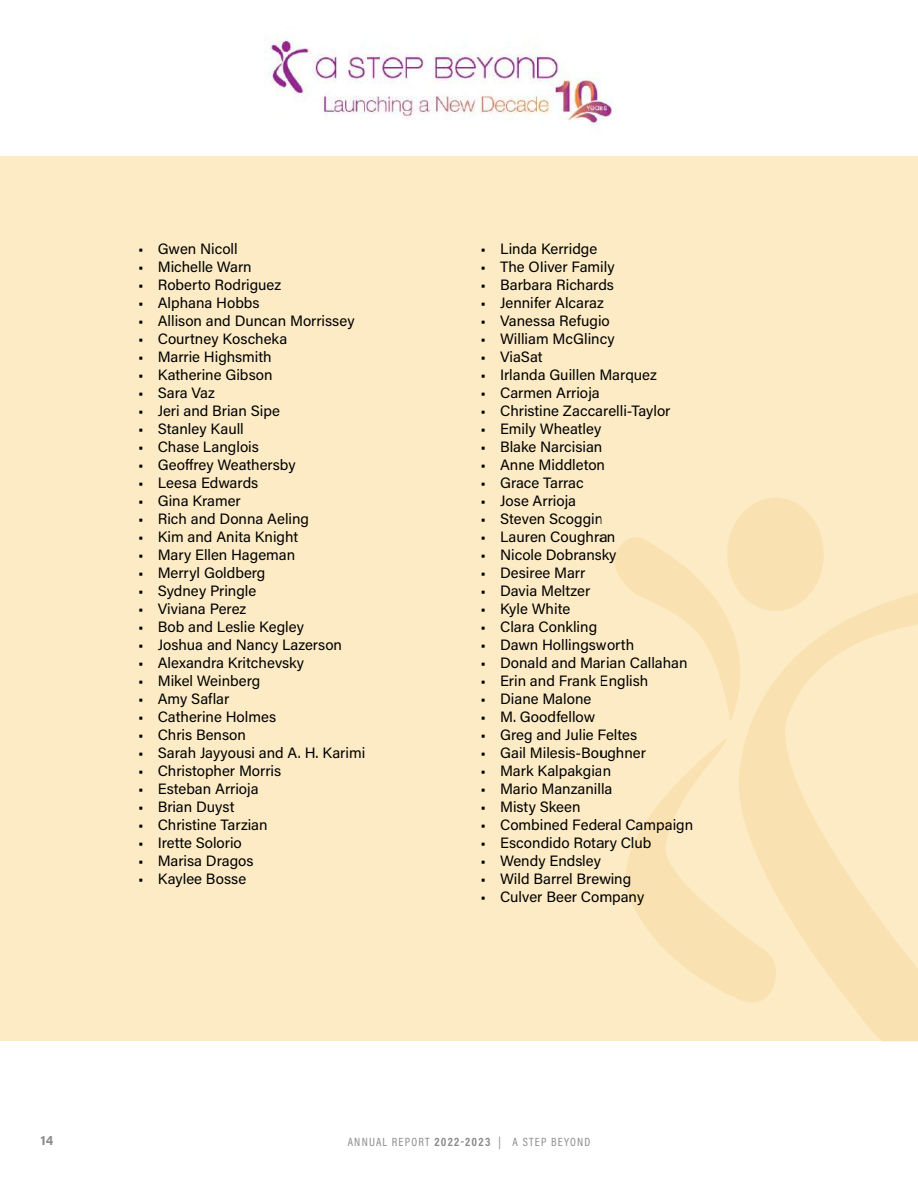
<style>
.page{position:relative;width:918px;height:1188px;background:#fff}
.page>*{position:absolute;margin:0;border:0;box-sizing:border-box;transform-origin:0 0}
.t1{font:15px "Acumin Pro";color:#000}
.t2{font:700 13.5px "Acumin Pro";color:#8c8b8b}
.t3{font:12px "Acumin Pro Cond";letter-spacing:.1em;color:#8c8b8b}
.s1{font-weight:700}
</style>
<div class="page">
<img style="left:264px;top:36px;width:349px;height:91px">
<div style="left:0;top:156px;width:918px;height:885px;background:#fcebc5"></div>
<svg style="left:615px;top:498px;width:303px;height:543px"></svg>
<p class="t1" style="left:138px;top:238px;width:101px">• Gwen Nicoll</p>
<p class="t1" style="left:138px;top:256px;width:115px">• Michelle Warn</p>
<p class="t1" style="left:138px;top:274px;width:145px">• Roberto Rodriguez</p>
<p class="t1" style="left:138px;top:292px;width:123px">• Alphana Hobbs</p>
<p class="t1" style="left:138px;top:310px;width:218px">• Allison and Duncan Morrissey</p>
<p class="t1" style="left:138px;top:328px;width:151px">• Courtney Koscheka</p>
<p class="t1" style="left:138px;top:346px;width:135px">• Marrie Highsmith</p>
<p class="t1" style="left:138px;top:364px;width:136px">• Katherine Gibson</p>
<p class="t1" style="left:138px;top:382px;width:78px">• Sara Vaz</p>
<p class="t1" style="left:138px;top:400px;width:143px">• Jeri and Brian Sipe</p>
<p class="t1" style="left:138px;top:418px;width:107px">• Stanley Kaull</p>
<p class="t1" style="left:138px;top:436px;width:122px">• Chase Langlois</p>
<p class="t1" style="left:138px;top:454px;width:159px">• Geoffrey Weathersby</p>
<p class="t1" style="left:138px;top:472px;width:122px">• Leesa Edwards</p>
<p class="t1" style="left:138px;top:490px;width:104px">• Gina Kramer</p>
<p class="t1" style="left:138px;top:508px;width:172px">• Rich and Donna Aeling</p>
<p class="t1" style="left:138px;top:526px;width:162px">• Kim and Anita Knight</p>
<p class="t1" style="left:138px;top:544px;width:159px">• Mary Ellen Hageman</p>
<p class="t1" style="left:138px;top:562px;width:129px">• Merryl Goldberg</p>
<p class="t1" style="left:138px;top:580px;width:120px">• Sydney Pringle</p>
<p class="t1" style="left:138px;top:598px;width:110px">• Viviana Perez</p>
<p class="t1" style="left:138px;top:616px;width:167px">• Bob and Leslie Kegley</p>
<p class="t1" style="left:138px;top:634px;width:205px">• Joshua and Nancy Lazerson</p>
<p class="t1" style="left:138px;top:652px;width:167px">• Alexandra Kritchevsky</p>
<p class="t1" style="left:138px;top:670px;width:124px">• Mikel Weinberg</p>
<p class="t1" style="left:138px;top:688px;width:93px">• Amy Saflar</p>
<p class="t1" style="left:138px;top:706px;width:139px">• Catherine Holmes</p>
<p class="t1" style="left:138px;top:724px;width:109px">• Chris Benson</p>
<p class="t1" style="left:138px;top:742px;width:229px">• Sarah Jayyousi and A. H. Karimi</p>
<p class="t1" style="left:138px;top:760px;width:144px">• Christopher Morris</p>
<p class="t1" style="left:138px;top:778px;width:122px">• Esteban Arrioja</p>
<p class="t1" style="left:138px;top:796px;width:98px">• Brian Duyst</p>
<p class="t1" style="left:138px;top:814px;width:131px">• Christine Tarzian</p>
<p class="t1" style="left:138px;top:832px;width:105px">• Irette Solorio</p>
<p class="t1" style="left:138px;top:850px;width:117px">• Marisa Dragos</p>
<p class="t1" style="left:138px;top:868px;width:109px">• Kaylee Bosse</p>
<p class="t1" style="left:481px;top:238px;width:118px">• Linda Kerridge</p>
<p class="t1" style="left:481px;top:256px;width:136px">• The OIiver Family</p>
<p class="t1" style="left:481px;top:274px;width:135px">• Barbara Richards</p>
<p class="t1" style="left:481px;top:292px;width:125px">• Jennifer Alcaraz</p>
<p class="t1" style="left:481px;top:310px;width:131px">• Vanessa Refugio</p>
<p class="t1" style="left:481px;top:328px;width:136px">• William McGlincy</p>
<p class="t1" style="left:481px;top:346px;width:64px">• ViaSat</p>
<p class="t1" style="left:481px;top:364px;width:178px">• Irlanda Guillen Marquez</p>
<p class="t1" style="left:481px;top:382px;width:121px">• Carmen Arrioja</p>
<p class="t1" style="left:481px;top:400px;width:192px">• Christine Zaccarelli-Taylor</p>
<p class="t1" style="left:481px;top:418px;width:122px">• Emily Wheatley</p>
<p class="t1" style="left:481px;top:436px;width:123px">• Blake Narcisian</p>
<p class="t1" style="left:481px;top:454px;width:126px">• Anne Middleton</p>
<p class="t1" style="left:481px;top:472px;width:105px">• Grace Tarrac</p>
<p class="t1" style="left:481px;top:490px;width:97px">• Jose Arrioja</p>
<p class="t1" style="left:481px;top:508px;width:124px">• Steven Scoggin</p>
<p class="t1" style="left:481px;top:526px;width:136px">• Lauren Coughran</p>
<p class="t1" style="left:481px;top:544px;width:137px">• Nicole Dobransky</p>
<p class="t1" style="left:481px;top:562px;width:106px">• Desiree Marr</p>
<p class="t1" style="left:481px;top:580px;width:111px">• Davia Meltzer</p>
<p class="t1" style="left:481px;top:598px;width:91px">• Kyle White</p>
<p class="t1" style="left:481px;top:616px;width:118px">• Clara Conkling</p>
<p class="t1" style="left:481px;top:634px;width:155px">• Dawn Hollingsworth</p>
<p class="t1" style="left:481px;top:652px;width:209px">• Donald and Marian Callahan</p>
<p class="t1" style="left:481px;top:670px;width:169px">• Erin and Frank English</p>
<p class="t1" style="left:481px;top:688px;width:112px">• Diane Malone</p>
<p class="t1" style="left:481px;top:706px;width:116px">• M. Goodfellow</p>
<p class="t1" style="left:481px;top:724px;width:158px">• Greg and Julie Feltes</p>
<p class="t1" style="left:481px;top:742px;width:167px">• Gail Milesis-Boughner</p>
<p class="t1" style="left:481px;top:760px;width:132px">• Mark Kalpakgian</p>
<p class="t1" style="left:481px;top:778px;width:133px">• Mario Manzanilla</p>
<p class="t1" style="left:481px;top:796px;width:101px">• Misty Skeen</p>
<p class="t1" style="left:481px;top:814px;width:214px">• Combined Federal Campaign</p>
<p class="t1" style="left:481px;top:832px;width:172px">• Escondido Rotary Club</p>
<p class="t1" style="left:481px;top:850px;width:122px">• Wendy Endsley</p>
<p class="t1" style="left:481px;top:868px;width:152px">• Wild Barrel Brewing</p>
<p class="t1" style="left:481px;top:886px;width:165px">• Culver Beer Company</p>
<p class="t2" style="left:40px;top:1131px;width:15px">14</p>
<p class="t3" style="left:348px;top:1134px;width:244px">ANNUAL REPORT <span class="s1">2022-2023</span> | A STEP BEYOND</p>
</div>
